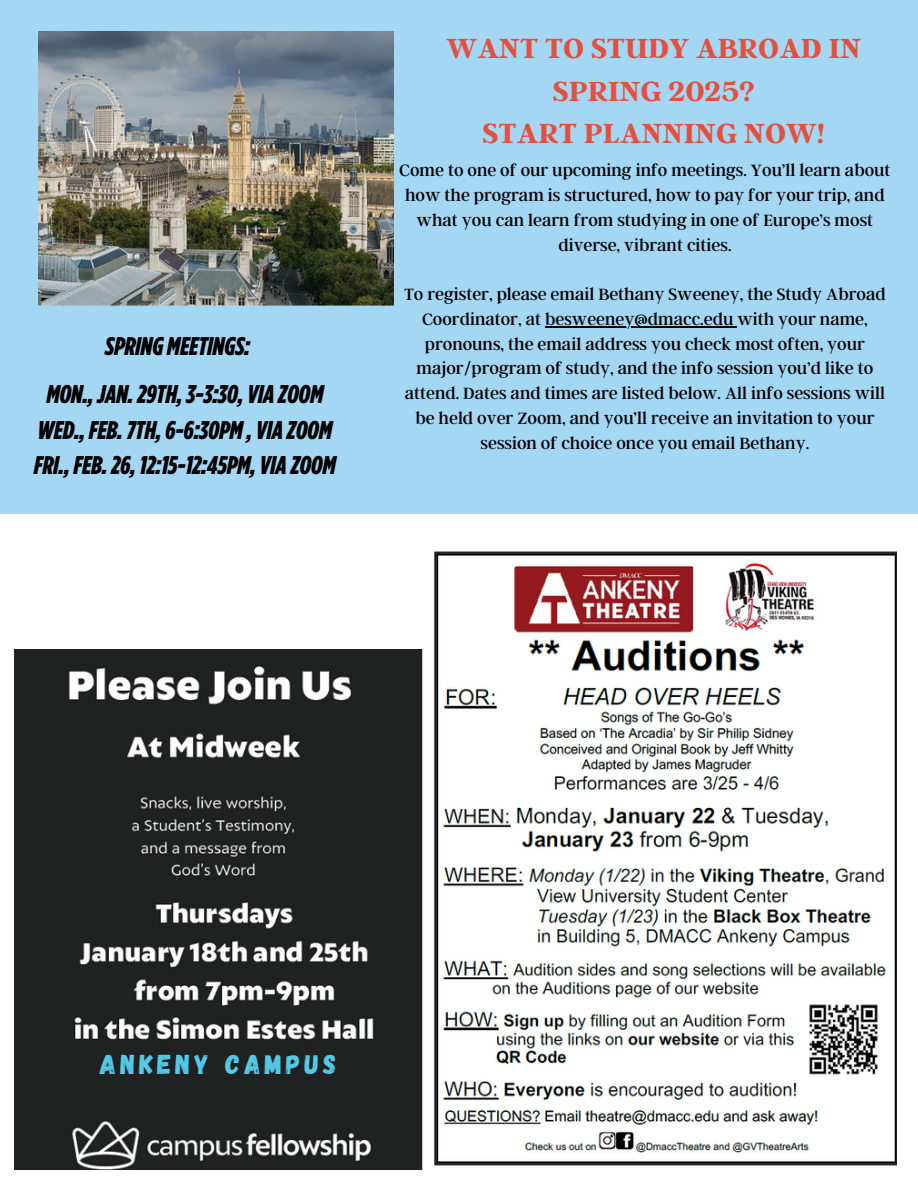
<style>
.page{position:relative;width:918px;height:1188px;background:#fff}
.page>*{position:absolute;margin:0;border:0;box-sizing:border-box;transform-origin:0 0}
.t1{font:700 30.75px/42.5px "Argent CF";color:#e54f3d;text-align:center}
.t2{font:27.3px "Gagalin";letter-spacing:.15em;color:#54c9e8}
.t3{font:italic 900 25.65px/48.2px "Gotham Condensed";color:#000;text-align:center}
.t4{font:18.15px/24.8px "Argent CF";color:#000;text-align:center}
</style>
<div class="page">
<img style="left:14px;top:650px;width:408px;height:519px">
<img style="left:434px;top:551px;width:463px;height:615px">
<div style="left:0;top:0;width:918px;height:514px;background:#a4d7f4"></div>
<img style="left:38px;top:31px;width:356px;height:275px">
<hr style="left:545px;top:326px;width:188px;height:2px;background:#000">
<h3 class="t3" style="left:47px;top:323px;width:278px">SPRING MEETINGS:<br>MON.,JAN.29TH,3-3:30, VIA ZOOM</h3>
<h3 class="t3" style="left:34px;top:413px;width:303px;line-height:35.1px;text-align:left">WED.,FEB.7TH,6-6:30PM , VIA ZOOM<br>FRI.,FEB.26, 12:15-12:45PM, VIA ZOOM</h3>
<h1 class="t1" style="left:447px;top:26px;width:416px">WANT TO STUDY ABROAD IN<br>SPRING 2025?<br>START PLANNING NOW!</h1>
<p class="t4" style="left:399px;top:157px;width:493px">Come to one of our upcoming info meetings. You’ll learn about how the program is structured, how to pay for your trip, and what you can learn from studying in one of Europe’s most diverse, vibrant cities.</p>
<p class="t4" style="left:404px;top:281px;width:483px">To register, please email Bethany Sweeney, the Study Abroad Coordinator, at besweeney@dmacc.edu with your name, pronouns, the email address you check most often, your major/program of study, and the info session you’d like to attend. Dates and times are listed below. All info sessions will be held over Zoom, and you’ll receive an invitation to your session of choice once you email Bethany.</p>
<h2 class="t2" style="left:100px;top:1047px;width:238px">ANKENY CAMPUS</h2>
</div>
